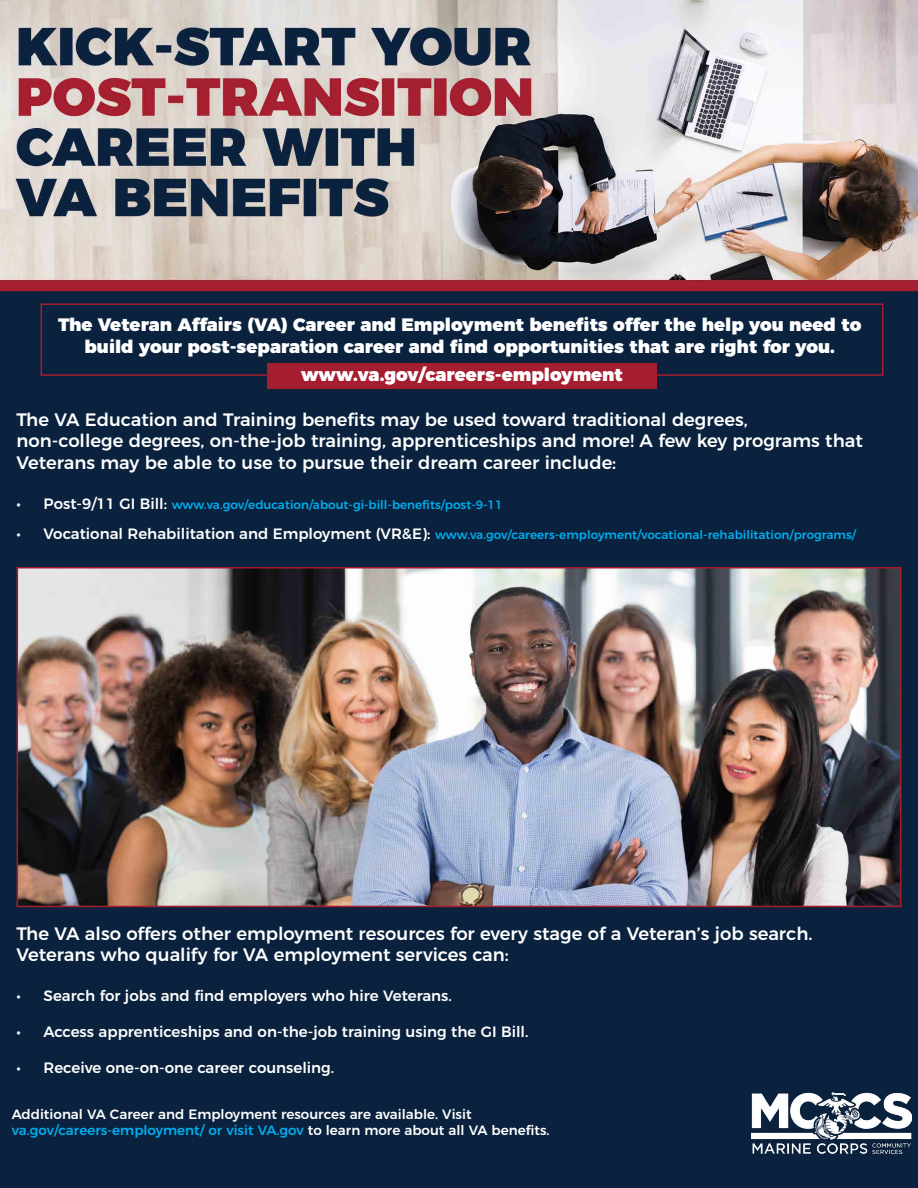
<style>
.page{position:relative;width:918px;height:1188px;background:#fff}
.page>*{position:absolute;margin:0;border:0;box-sizing:border-box;transform-origin:0 0}
.t1{font:500 18px/21.6px "Montserrat";color:#fff}
.t2{font:900 18px/21.6px "Montserrat";color:#fff;text-align:center}
.t3{font:500 15px "Montserrat";color:#fff}
.t4{font:500 13.5px/16.2px "Montserrat";color:#fff}
.t5{font:500 12px "Montserrat";color:#00aeef}
.s1{font-size:15px;color:#fff}
.s2{color:#00aeef}
</style>
<div class="page">
<img style="left:0;top:0;width:918px;height:1188px">
<img style="left:752px;top:1093px;width:160px;height:61px">
<div style="left:40px;top:303px;width:843px;height:73px;border:2px solid #a51e2f"></div>
<div style="left:267px;top:363px;width:390px;height:25px;background:#a51e2f"></div>
<img style="left:20px;top:570px;width:878px;height:334px">
<div style="left:17px;top:567px;width:884px;height:340px;border:2px solid #a51e2f"></div>
<p class="t2" style="left:58px;top:312px;width:805px">The Veteran Affairs (VA) Career and Employment benefits offer the help you need to build your post-separation career and find opportunities that are right for you.</p>
<p class="t2" style="left:301px;top:363px;width:323px">www.va.gov/careers-employment</p>
<p class="t1" style="left:17px;top:407px;width:848px">The VA Education and Training benefits may be used toward traditional degrees,<br>non-college degrees, on-the-job training, apprenticeships and more! A few key programs that<br>Veterans may be able to use to pursue their dream career include:</p>
<p class="t5" style="left:17px;top:495px;width:487px"><span class="s1">• Post-9/11 GI Bill:</span> www.va.gov/education/about-gi-bill-benefits/post-9-11</p>
<p class="t5" style="left:17px;top:525px;width:841px"><span class="s1">• Vocational Rehabilitation and Employment (VR&amp;E):</span> www.va.gov/careers-employment/vocational-rehabilitation/programs/</p>
<p class="t1" style="left:17px;top:921px;width:797px">The VA also offers other employment resources for every stage of a Veteran’s job search.<br>Veterans who qualify for VA employment services can:</p>
<p class="t3" style="left:17px;top:983px;width:437px">• Search for jobs and find employers who hire Veterans.</p>
<p class="t3" style="left:17px;top:1019px;width:513px">• Access apprenticeships and on-the-job training using the GI Bill.</p>
<p class="t3" style="left:17px;top:1055px;width:319px">• Receive one-on-one career counseling.</p>
<p class="t4" style="left:12px;top:1105px;width:539px">Additional VA Career and Employment resources are available. Visit <span class="s2">va.gov/careers-employment/ or visit VA.gov</span> to learn more about all VA benefits.</p>
</div>
